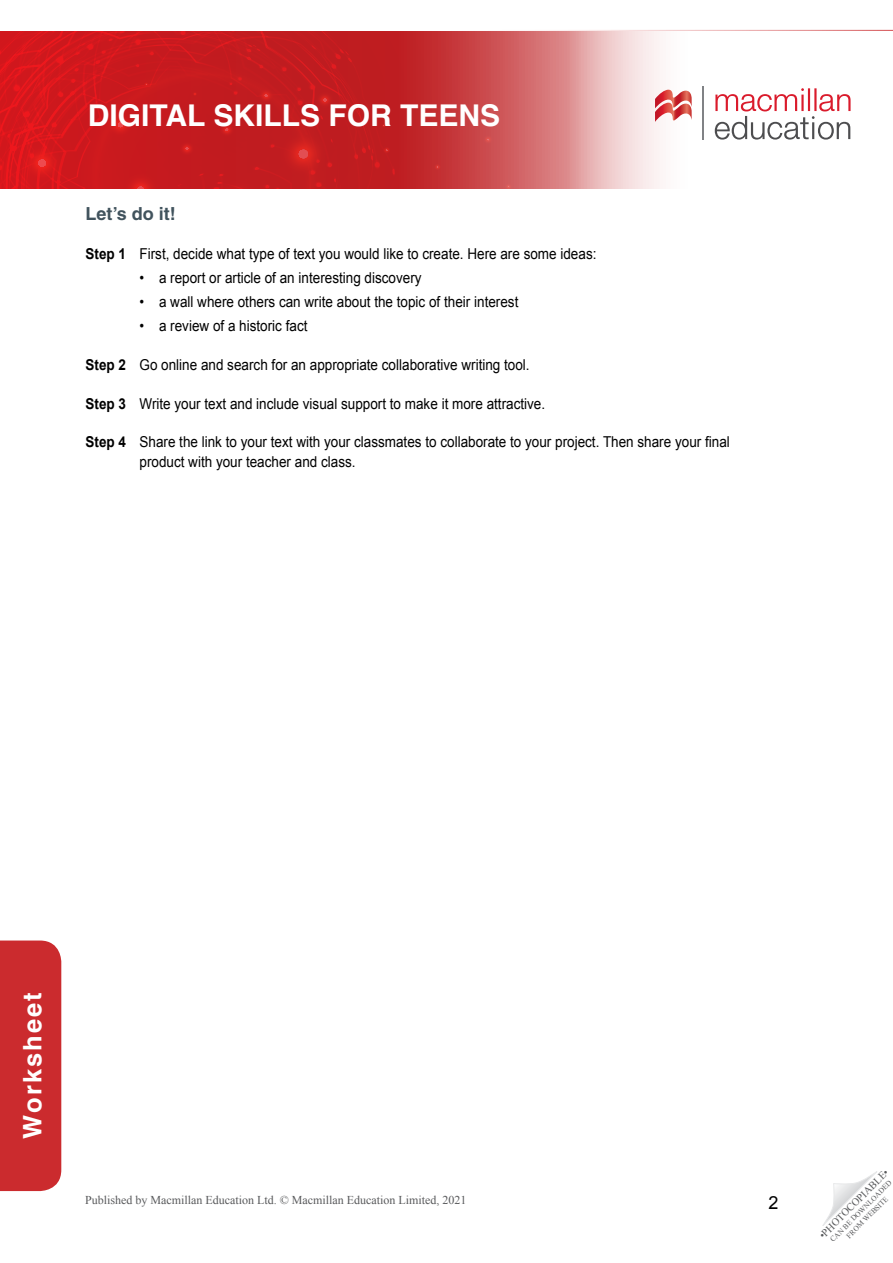
<style>
.page{position:relative;width:893px;height:1263px;background:#fff}
.page>*{position:absolute;margin:0;border:0;box-sizing:border-box;transform-origin:0 0}
.t1{font:700 30px "Helvetica";color:#fff}
.Template__Left_sideb{font:700 25.5px "Helvetica";letter-spacing:.08em;color:#fff}
.TN__Title{font:700 18px "Helvetica LT Std";color:#41535d}
.t2{font:18px "Arial";color:#000}
.TN__Body_text{font:15px/19.5px "Arial";color:#000;scale:.9 1}
.TN__Box_text_bullete{font:15px "Arial";color:#000;scale:.9 1}
.t3{font:12px "Times New Roman";color:#58595b}
.t4{font:10.5px "Times New Roman";color:#58595b}
.t5{font:7.5px/9px "Times New Roman";color:#58595b;text-align:center}
.s1{font-weight:700}
</style>
<div class="page">
<svg style="left:822px;top:1171px;width:55px;height:55px"></svg>
<svg style="left:395px;top:31px;width:171px;height:157px;background:#ca4b4d"></svg>
<svg style="left:433px;top:163px;width:8px;height:7px"></svg>
<svg style="left:482px;top:134px;width:11px;height:10px"></svg>
<svg style="left:504px;top:182px;width:8px;height:6px"></svg>
<svg style="left:0;top:31px;width:395px;height:158px;background:#c81a1e"></svg>
<svg style="left:566px;top:29px;width:327px;height:160px"></svg>
<svg style="left:655px;top:89px;width:37px;height:34px"></svg>
<hr style="left:703px;top:86px;width:1px;height:54px;background:#808285">
<svg style="left:715px;top:88px;width:135px;height:52px"></svg>
<hr style="left:0;top:30px;width:893px;height:1px;background:#cb2b2e">
<div style="left:0;top:940px;width:61px;height:251px;background:#cb2b2e"></div>
<p class="t1" style="left:88px;top:91px;width:414px">DIGITAL SKILLS FOR TEENS</p>
<p class="TN__Title" style="left:86px;top:203px;width:92px">Let’s do it!</p>
<p class="TN__Body_text" style="left:86px;top:245px;width:569px"><span class="s1">Step 1</span> First, decide what type of text you would like to create. Here are some ideas:</p>
<p class="TN__Box_text_bullete" style="left:140px;top:268px;width:315px">• a report or article of an interesting discovery</p>
<p class="TN__Box_text_bullete" style="left:140px;top:292px;width:423px">• a wall where others can write about the topic of their interest</p>
<p class="TN__Box_text_bullete" style="left:140px;top:316px;width:188px">• a review of a historic fact</p>
<p class="TN__Body_text" style="left:86px;top:355px;width:495px"><span class="s1">Step 2</span> Go online and search for an appropriate collaborative writing tool.</p>
<p class="TN__Body_text" style="left:86px;top:394px;width:512px"><span class="s1">Step 3</span> Write your text and include visual support to make it more attractive.</p>
<p class="TN__Body_text" style="left:140px;top:432px;width:657px;text-indent:-54px"><span class="s1">Step 4</span> Share the link to your text with your classmates to collaborate to your project. Then share your final product with your teacher and class.</p>
<p class="Template__Left_sideb" style="left:12px;top:1138px;width:148px;rotate:-90deg">Worksheet</p>
<p class="t3" style="left:85px;top:1192px;width:383px">Published by Macmillan Education Ltd. © Macmillan Education Limited, 2021</p>
<p class="t2" style="left:769px;top:1191px;width:12px">2</p>
<p class="t4" style="left:816px;top:1232px;width:95px;rotate:-45deg">•PHOTOCOPIABLE•</p>
<p class="t5" style="left:828px;top:1237px;width:85px;rotate:-45deg">CAN BE DOWNLOADED<br>FROM WEBSITE</p>
</div>
